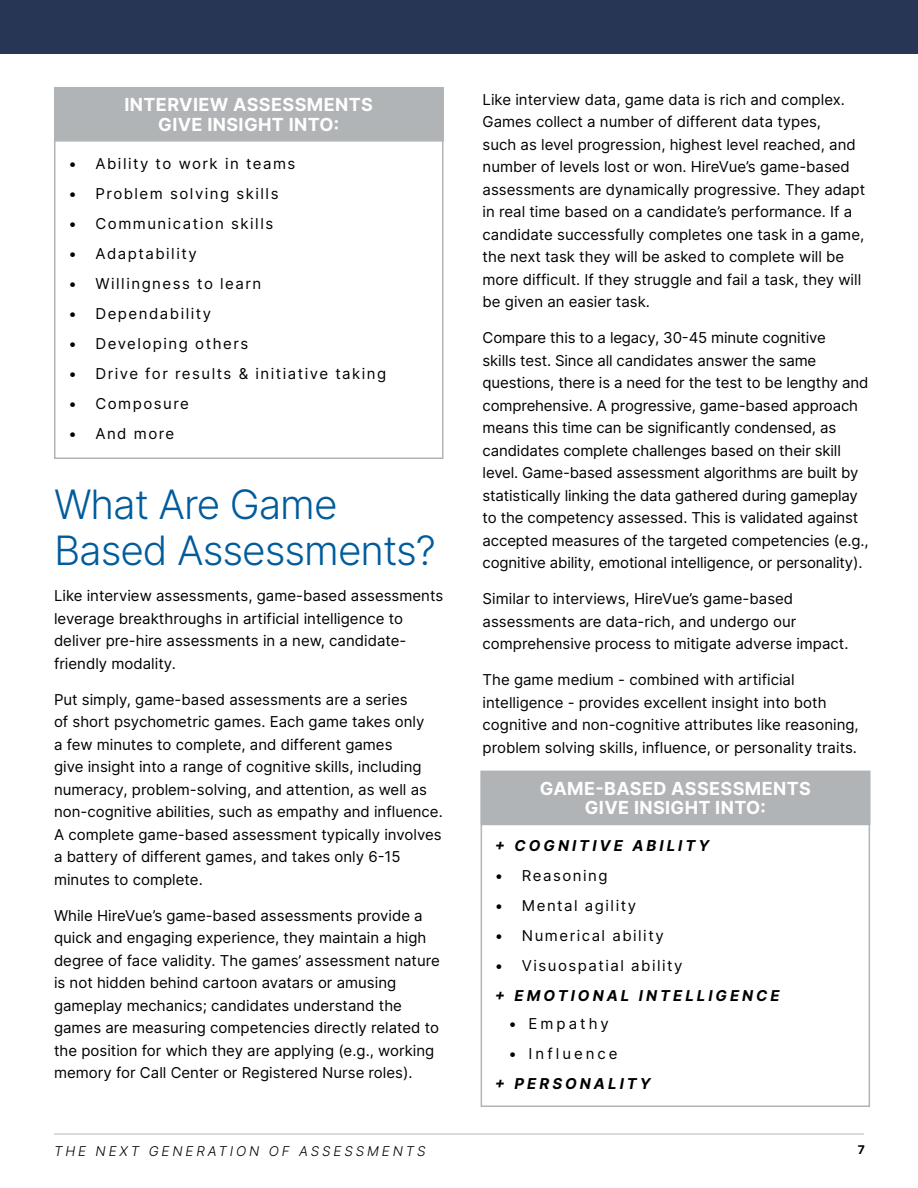
<style>
.page{position:relative;width:918px;height:1188px;background:#fff}
.page>*{position:absolute;margin:0;border:0;box-sizing:border-box;transform-origin:0 0}
.t1{font:300 40.5px/46.5px "Inter";letter-spacing:-.025em;color:#005c9c}
.t2{font:700 18px/19.5px "Inter";letter-spacing:.02em;color:#fff;text-align:center}
.t3{font:15px/22.5px "Inter";color:#000}
.t4{font:15px "Inter";letter-spacing:.1em;color:#000}
.t5{font:italic 700 15px "Inter";letter-spacing:.2em;color:#000}
.t6{font:15px "Inter";letter-spacing:.2em;color:#000}
.t7{font:italic 300 13.5px "Inter";letter-spacing:.21em;color:#000}
.t8{font:700 12px "Inter";color:#000}
</style>
<div class="page">
<hr style="left:54px;top:1134px;width:810px;height:1px;background:#b3b4b5">
<div style="left:0;top:0;width:918px;height:54px;background:#263654"></div>
<div style="left:54px;top:87px;width:389px;height:372px;border:2px solid #b1b4b6"></div>
<div style="left:481px;top:771px;width:389px;height:336px;border:2px solid #b1b4b6"></div>
<div style="left:54px;top:87px;width:390px;height:55px;background:#b1b4b6;border:2px solid #b1b4b6"></div>
<div style="left:481px;top:771px;width:389px;height:54px;background:#b1b4b6"></div>
<p class="t2" style="left:125px;top:95px;width:250px">INTERVIEW ASSESSMENTS<br>GIVE INSIGHT INTO:</p>
<p class="t4" style="left:69px;top:152px;width:228px">• Ability to work in teams</p>
<p class="t4" style="left:69px;top:182px;width:212px">• Problem solving skills</p>
<p class="t4" style="left:68px;top:212px;width:206px">• Communication skills</p>
<p class="t4" style="left:68px;top:242px;width:130px">• Adaptability</p>
<p class="t4" style="left:68px;top:272px;width:194px">• Willingness to learn</p>
<p class="t4" style="left:68px;top:302px;width:144px">• Dependability</p>
<p class="t4" style="left:68px;top:332px;width:181px">• Developing others</p>
<p class="t4" style="left:68px;top:362px;width:319px">• Drive for results &amp; initiative taking</p>
<p class="t4" style="left:68px;top:392px;width:122px">• Composure</p>
<p class="t3" style="left:68px;top:422px;width:107px">• And more</p>
<h1 class="t1" style="left:54px;top:480px;width:384px">What Are Game<br>Based Assessments?</h1>
<p class="t3" style="left:54px;top:584px;width:391px">Like interview assessments, game-based assessments leverage breakthroughs in artificial intelligence to deliver pre-hire assessments in a new, candidate&shy;friendly modality.</p>
<p class="t3" style="left:54px;top:688px;width:390px">Put simply, game-based assessments are a series<br>of short psychometric games. Each game takes only<br>a few minutes to complete, and different games<br>give insight into a range of cognitive skills, including numeracy, problem-solving, and attention, as well as non-cognitive abilities, such as empathy and influence.<br>A complete game-based assessment typically involves a battery of different games, and takes only 6-15 minutes to complete.</p>
<p class="t3" style="left:54px;top:904px;width:387px">While HireVue’s game-based assessments provide a quick and engaging experience, they maintain a high degree of face validity. The games’ assessment nature is not hidden behind cartoon avatars or amusing gameplay mechanics; candidates understand the games are measuring competencies directly related to the position for which they are applying (e.g., working memory for Call Center or Registered Nurse roles).</p>
<p class="t3" style="left:483px;top:87px;width:384px">Like interview data, game data is rich and complex.<br>Games collect a number of different data types,<br>such as level progression, highest level reached, and number of levels lost or won. HireVue’s game-based assessments are dynamically progressive. They adapt in real time based on a candidate’s performance. If a candidate successfully completes one task in a game, the next task they will be asked to complete will be more difficult. If they struggle and fail a task, they will be given an easier task.</p>
<p class="t3" style="left:483px;top:326px;width:387px">Compare this to a legacy, 30-45 minute cognitive<br>skills test. Since all candidates answer the same questions, there is a need for the test to be lengthy and comprehensive. A progressive, game-based approach means this time can be significantly condensed, as candidates complete challenges based on their skill level. Game-based assessment algorithms are built by statistically linking the data gathered during gameplay to the competency assessed. This is validated against accepted measures of the targeted competencies (e.g., cognitive ability, emotional intelligence, or personality).</p>
<p class="t3" style="left:483px;top:587px;width:367px">Similar to interviews, HireVue’s game-based assessments are data-rich, and undergo our comprehensive process to mitigate adverse impact.</p>
<p class="t3" style="left:483px;top:668px;width:378px">The game medium - combined with artificial intelligence - provides excellent insight into both cognitive and non-cognitive attributes like reasoning, problem solving skills, influence, or personality traits.</p>
<p class="t2" style="left:540px;top:778px;width:273px">GAME-BASED ASSESSMENTS<br>GIVE INSIGHT INTO:</p>
<p class="t5" style="left:495px;top:834px;width:216px">+ COGNITIVE ABILITY</p>
<p class="t4" style="left:495px;top:864px;width:114px">• Reasoning</p>
<p class="t4" style="left:495px;top:894px;width:143px">• Mental agility</p>
<p class="t4" style="left:495px;top:924px;width:170px">• Numerical ability</p>
<p class="t4" style="left:495px;top:954px;width:189px">• Visuospatial ability</p>
<p class="t5" style="left:495px;top:984px;width:286px">+ EMOTIONAL INTELLIGENCE</p>
<p class="t6" style="left:508px;top:1013px;width:102px">• Empathy</p>
<p class="t6" style="left:508px;top:1043px;width:111px">• Influence</p>
<p class="t5" style="left:495px;top:1073px;width:157px">+ PERSONALITY</p>
<p class="t7" style="left:54px;top:1141px;width:373px">THE NEXT GENERATION OF ASSESSMENTS</p>
<p class="t8" style="left:858px;top:1141px;width:9px">7</p>
</div>
